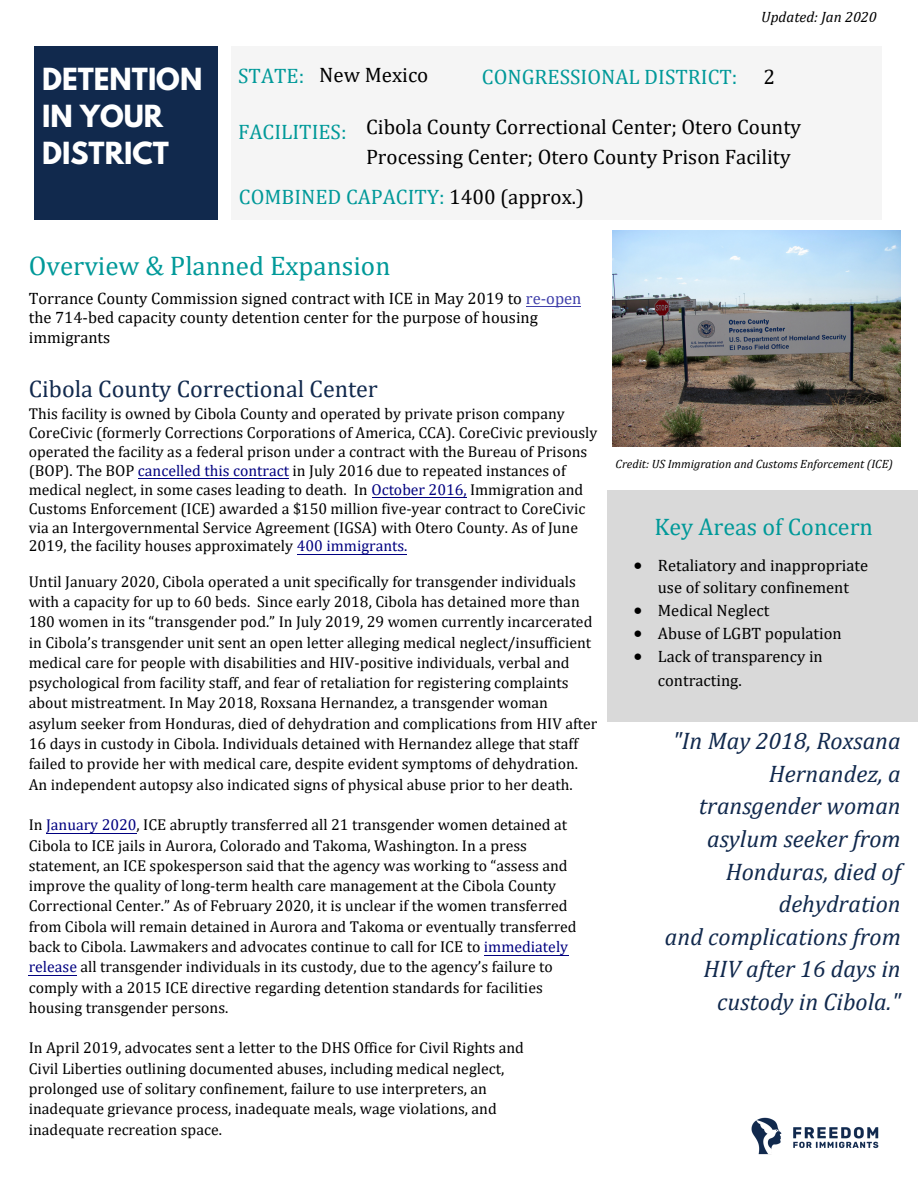
<style>
.page{position:relative;width:918px;height:1188px;background:#fff}
.page>*{position:absolute;margin:0;border:0;box-sizing:border-box;transform-origin:0 0}
.t1{font:27px "Cambria";color:#099}
.t2{font:700 27px/37.2px "League Spartan";color:#fff}
.t3{font:italic 24px/32.7px "Cambria";color:#11294d;text-align:right}
.t4{font:24px "Cambria";color:#11294d}
.t5{font:24px "Cambria";color:#099}
.t6{font:21px/29.2px "Cambria";color:#000}
.t7{font:21px "Cambria";color:#099}
.t8{font:16.5px/19.8px "Cambria";color:#000}
.t9{font:15.75px/20.2px "Cambria";color:#000}
.t10{font:italic 15px "Cambria";color:#000}
.t11{font:italic 12px "Cambria";color:#000}
.s1{color:#000}
.s2{color:#4040aa}
.s3{color:#000080}
</style>
<div class="page">
<div style="left:35px;top:47px;width:183px;height:173px;background:#11294d"></div>
<div style="left:231px;top:47px;width:651px;height:173px;background:#f5f5f5"></div>
<img style="left:612px;top:230px;width:288px;height:216px">
<hr style="left:29px;top:975px;width:48px;height:1px;background:#000080">
<hr style="left:484px;top:955px;width:84px;height:1px;background:#000080">
<hr style="left:46px;top:833px;width:91px;height:1px;background:#000080">
<hr style="left:297px;top:554px;width:110px;height:1px;background:#000080">
<hr style="left:372px;top:497px;width:94px;height:1px;background:#000080">
<hr style="left:138px;top:478px;width:151px;height:1px;background:#000080">
<hr style="left:546px;top:306px;width:35px;height:1px;background:#4040aa">
<svg style="left:526px;top:306px;width:20px;height:1px"></svg>
<img style="left:751px;top:1118px;width:128px;height:37px">
<div style="left:608px;top:490px;width:310px;height:231px;background:#d9d9d9"></div>
<p class="t10" style="left:761px;top:6px;width:117px">Updated: Jan 2020</p>
<h1 class="t2" style="left:42px;top:64px;width:162px">DETENTION<br>IN YOUR<br>DISTRICT</h1>
<h3 class="t7" style="left:238px;top:64px;width:68px">STATE:</h3>
<h3 class="t6" style="left:319px;top:60px;width:111px">New Mexico</h3>
<h3 class="t7" style="left:482px;top:65px;width:295px">CONGRESSIONAL DISTRICT: <span class="s1">2</span></h3>
<h3 class="t6" style="left:366px;top:112px;width:436px">Cibola County Correctional Center; Otero County<br>Processing Center; Otero County Prison Facility</h3>
<h3 class="t7" style="left:238px;top:120px;width:110px">FACILITIES:</h3>
<h3 class="t7" style="left:239px;top:184px;width:347px">COMBINED CAPACITY: <span class="s1">1400 (approx.)</span></h3>
<h1 class="t1" style="left:29px;top:250px;width:363px">Overview &amp; Planned Expansion</h1>
<p class="t8" style="left:29px;top:288px;width:554px">Torrance County Commission signed contract with ICE in May 2019 to <span class="s2">re-open </span>the 714-bed capacity county detention center for the purpose of housing immigrants</p>
<h2 class="t4" style="left:29px;top:374px;width:351px">Cibola County Correctional Center</h2>
<p class="t9" style="left:29px;top:404px;width:570px;line-height:18.9px">This facility is owned by Cibola County and operated by private prison company CoreCivic (formerly Corrections Corporations of America, CCA). CoreCivic previously operated the facility as a federal prison under a contract with the Bureau of Prisons (BOP). The BOP <span class="s3">cancelled this contract</span> in July 2016 due to repeated instances of medical neglect, in some cases leading to death. In <span class="s3">October 2016,</span> Immigration and Customs Enforcement (ICE) awarded a $150 million five-year contract to CoreCivic via an Intergovernmental Service Agreement (IGSA) with Otero County. As of June 2019, the facility houses approximately <span class="s3">400 immigrants.</span></p>
<p class="t9" style="left:29px;top:571px;width:570px">Until January 2020, Cibola operated a unit specifically for transgender individuals with a capacity for up to 60 beds. Since early 2018, Cibola has detained more than 180 women in its “transgender pod.” In July 2019, 29 women currently incarcerated in Cibola’s transgender unit sent an open letter alleging medical neglect/insufficient medical care for people with disabilities and HIV-positive individuals, verbal and psychological from facility staff, and fear of retaliation for registering complaints about mistreatment. In May 2018, Roxsana Hernandez, a transgender woman asylum seeker from Honduras, died of dehydration and complications from HIV after 16 days in custody in Cibola. Individuals detained with Hernandez allege that staff failed to provide her with medical care, despite evident symptoms of dehydration.<br>An independent autopsy also indicated signs of physical abuse prior to her death.</p>
<p class="t9" style="left:29px;top:815px;width:549px">In <span class="s3">January 2020</span>, ICE abruptly transferred all 21 transgender women detained at Cibola to ICE jails in Aurora, Colorado and Takoma, Washington. In a press statement, an ICE spokesperson said that the agency was working to “assess and improve the quality of long-term health care management at the Cibola County Correctional Center.” As of February 2020, it is unclear if the women transferred from Cibola will remain detained in Aurora and Takoma or eventually transferred back to Cibola. Lawmakers and advocates continue to call for ICE to <span class="s3">immediately release</span> all transgender individuals in its custody, due to the agency’s failure to comply with a 2015 ICE directive regarding detention standards for facilities housing transgender persons.</p>
<p class="t9" style="left:29px;top:1038px;width:497px">In April 2019, advocates sent a letter to the DHS Office for Civil Rights and Civil Liberties outlining documented abuses, including medical neglect, prolonged use of solitary confinement, failure to use interpreters, an inadequate grievance process, inadequate meals, wage violations, and inadequate recreation space.</p>
<p class="t11" style="left:616px;top:455px;width:279px">Credit: US Immigration and Customs Enforcement (ICE)</p>
<h2 class="t5" style="left:654px;top:513px;width:220px">Key Areas of Concern</h2>
<p class="t8" style="left:634px;top:554px;width:236px;line-height:22.6px;text-align:center">• Retaliatory and inappropriate use of solitary confinement</p>
<p class="t8" style="left:634px;top:601px;width:137px">• Medical Neglect</p>
<p class="t8" style="left:634px;top:624px;width:209px">• Abuse of LGBT population</p>
<p class="t8" style="left:658px;top:644px;width:166px;line-height:24.2px;text-indent:-24px">• Lack of transparency in contracting.</p>
<h2 class="t3" style="left:665px;top:723px;width:237px">"In May 2018, Roxsana<br>Hernandez, a transgender woman asylum seeker from<br>Honduras, died of dehydration<br>and complications from<br>HIV after 16 days in custody in Cibola."</h2>
</div>
